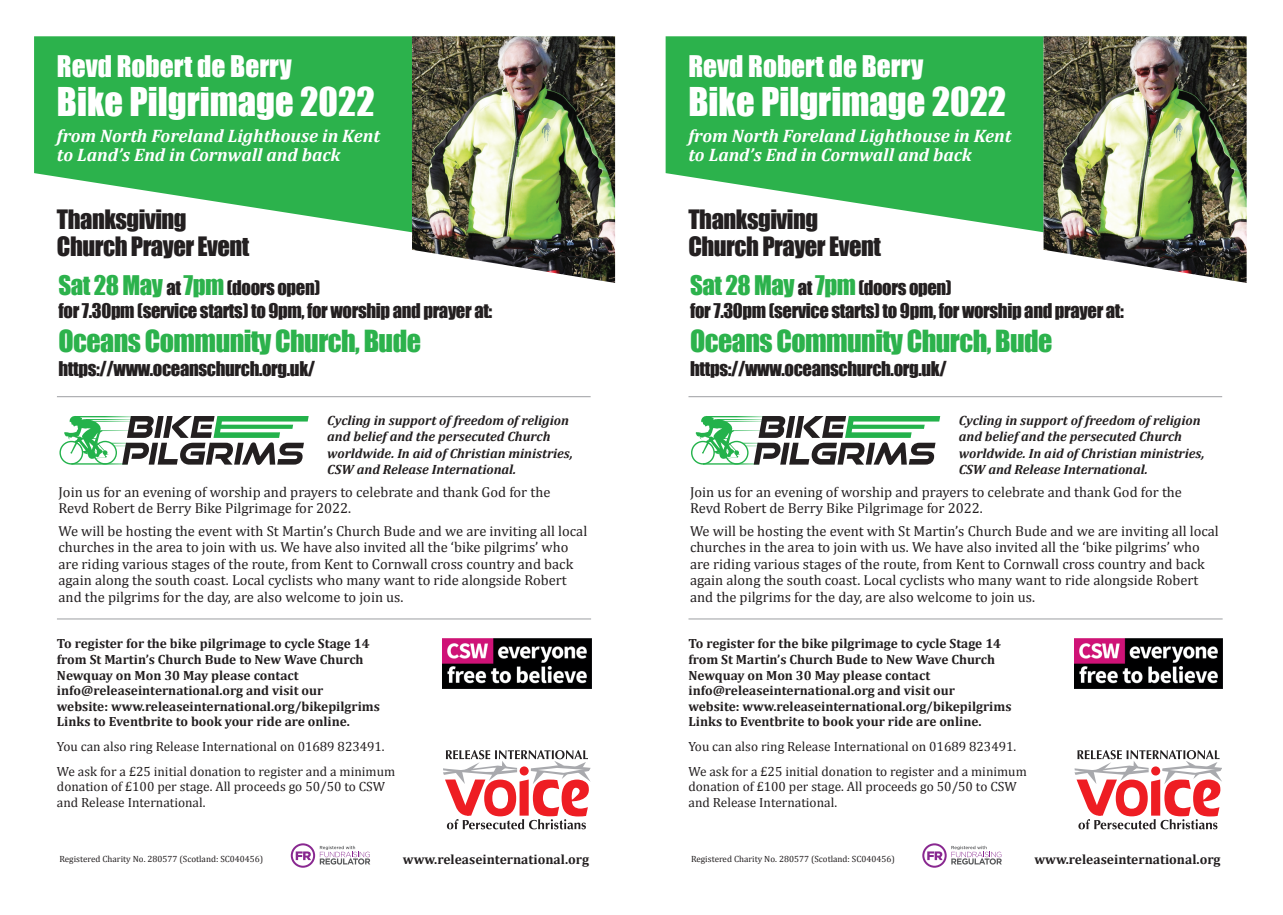
<style>
.page{position:relative;width:1283px;height:915px;background:#fff}
.page>*{position:absolute;margin:0;border:0;box-sizing:border-box;transform-origin:0 0}
.t1{font:36.45px "Impact";color:#fff}
.t2{font:28.05px "Impact";letter-spacing:-.02em;color:#2cb24c}
.t3{font:27.45px "Impact";color:#fff}
.t4{font:24.6px/27px "Impact";letter-spacing:-.02em;color:#231f20}
.t5{font:18.6px/23.7px "Impact";letter-spacing:-.02em;color:#231f20}
.t6{font:italic 700 18.15px/18.9px "Cambria";color:#fff}
.t7{font:14.55px/16.5px "Cambria";color:#231f20}
.t8{font:italic 700 13.5px/16.5px "Cambria";color:#231f20}
.t9{font:700 13.5px "Cambria";color:#231f20}
.t10{font:700 13.35px/15.6px "Cambria";color:#231f20}
.t11{font:13.35px/24.8px "Cambria";color:#231f20}
.t12{font:9px "Cambria";color:#231f20}
.s1{font-size:24.9px;color:#2cb24c}
</style>
<div class="page">
<svg style="left:34px;top:36px;width:378px;height:197px;fill:#2cb24c"></svg>
<img style="left:412px;top:36px;width:203px;height:247px">
<hr style="left:57px;top:396px;width:534px;height:1px;background:#9d9fa2">
<hr style="left:57px;top:618px;width:534px;height:1px;background:#9d9fa2">
<svg style="left:443px;top:750px;width:148px;height:79px"></svg>
<svg style="left:291px;top:843px;width:79px;height:24px"></svg>
<svg style="left:59px;top:416px;width:250px;height:49px"></svg>
<img style="left:443px;top:638px;width:148px;height:50px">
<svg style="left:665px;top:36px;width:378px;height:197px;fill:#2cb24c"></svg>
<img style="left:1043px;top:36px;width:203px;height:247px">
<hr style="left:688px;top:396px;width:534px;height:1px;background:#9d9fa2">
<hr style="left:688px;top:618px;width:534px;height:1px;background:#9d9fa2">
<svg style="left:1074px;top:750px;width:148px;height:79px"></svg>
<svg style="left:922px;top:843px;width:80px;height:24px"></svg>
<svg style="left:691px;top:416px;width:249px;height:49px"></svg>
<img style="left:1074px;top:638px;width:148px;height:50px">
<h3 class="t3" style="left:57px;top:45px;width:236px">Revd Robert de Berry</h3>
<h1 class="t1" style="left:57px;top:74px;width:319px">Bike Pilgrimage 2022</h1>
<p class="t6" style="left:57px;top:126px;width:324px">from North Foreland Lighthouse in Kent to Land’s End in Cornwall and back</p>
<h3 class="t4" style="left:57px;top:205px;width:194px">Thanksgiving<br>Church Prayer Event</h3>
<p class="t5" style="left:59px;top:275px;width:435px"><span class="s1">Sat 28 May</span> at <span class="s1">7pm</span>(doors open)<br>for 7.30pm (service starts) to 9pm, for worship and prayer at:</p>
<h2 class="t2" style="left:59px;top:319px;width:364px">Oceans Community Church, Bude</h2>
<p class="t5" style="left:59px;top:356px;width:258px">https://www.oceanschurch.org.uk/</p>
<p class="t8" style="left:327px;top:411px;width:247px">Cycling in support of freedom of religion and belief and the persecuted Church worldwide. In aid of Christian ministries, CSW and Release International.</p>
<p class="t7" style="left:59px;top:483px;width:493px">Join us for an evening of worship and prayers to celebrate and thank God for the<br>Revd Robert de Berry Bike Pilgrimage for 2022.</p>
<p class="t7" style="left:59px;top:522px;width:530px">We will be hosting the event with St Martin’s Church Bude and we are inviting all local churches in the area to join with us. We have also invited all the ‘bike pilgrims’ who are riding various stages of the route, from Kent to Cornwall cross country and back again along the south coast. Local cyclists who many want to ride alongside Robert and the pilgrims for the day, are also welcome to join us.</p>
<p class="t10" style="left:57px;top:635px;width:324px">To register for the bike pilgrimage to cycle Stage 14 from St Martin’s Church Bude to New Wave Church Newquay on Mon 30 May please contact info@releaseinternational.org and visit our<br>website: www.releaseinternational.org/bikepilgrims Links to Eventbrite to book your ride are online.</p>
<p class="t11" style="left:57px;top:734px;width:340px">You can also ring Release International on 01689 823491.<br>We ask for a £25 initial donation to register and a minimum</p>
<p class="t11" style="left:57px;top:779px;width:330px;line-height:15.6px">donation of £100 per stage. All proceeds go 50/50 to CSW and Release International.</p>
<p class="t12" style="left:59px;top:853px;width:205px">Registered Charity No. 280577 (Scotland: SC040456)</p>
<p class="t9" style="left:403px;top:849px;width:188px">www.releaseinternational.org</p>
<h3 class="t3" style="left:688px;top:45px;width:236px">Revd Robert de Berry</h3>
<h1 class="t1" style="left:688px;top:74px;width:319px">Bike Pilgrimage 2022</h1>
<p class="t6" style="left:688px;top:126px;width:324px">from North Foreland Lighthouse in Kent to Land’s End in Cornwall and back</p>
<h3 class="t4" style="left:688px;top:205px;width:194px">Thanksgiving<br>Church Prayer Event</h3>
<p class="t5" style="left:690px;top:275px;width:435px"><span class="s1">Sat 28 May</span> at <span class="s1">7pm</span>(doors open)<br>for 7.30pm (service starts) to 9pm, for worship and prayer at:</p>
<h2 class="t2" style="left:690px;top:319px;width:364px">Oceans Community Church, Bude</h2>
<p class="t5" style="left:690px;top:356px;width:258px">https://www.oceanschurch.org.uk/</p>
<p class="t8" style="left:959px;top:411px;width:247px">Cycling in support of freedom of religion and belief and the persecuted Church worldwide. In aid of Christian ministries, CSW and Release International.</p>
<p class="t7" style="left:690px;top:483px;width:493px">Join us for an evening of worship and prayers to celebrate and thank God for the<br>Revd Robert de Berry Bike Pilgrimage for 2022.</p>
<p class="t7" style="left:690px;top:522px;width:530px">We will be hosting the event with St Martin’s Church Bude and we are inviting all local churches in the area to join with us. We have also invited all the ‘bike pilgrims’ who are riding various stages of the route, from Kent to Cornwall cross country and back again along the south coast. Local cyclists who many want to ride alongside Robert and the pilgrims for the day, are also welcome to join us.</p>
<p class="t10" style="left:688px;top:635px;width:324px">To register for the bike pilgrimage to cycle Stage 14 from St Martin’s Church Bude to New Wave Church Newquay on Mon 30 May please contact info@releaseinternational.org and visit our<br>website: www.releaseinternational.org/bikepilgrims Links to Eventbrite to book your ride are online.</p>
<p class="t11" style="left:688px;top:734px;width:340px">You can also ring Release International on 01689 823491.<br>We ask for a £25 initial donation to register and a minimum</p>
<p class="t11" style="left:688px;top:779px;width:330px;line-height:15.6px">donation of £100 per stage. All proceeds go 50/50 to CSW and Release International.</p>
<p class="t12" style="left:691px;top:853px;width:205px">Registered Charity No. 280577 (Scotland: SC040456)</p>
<p class="t9" style="left:1034px;top:849px;width:188px">www.releaseinternational.org</p>
</div>
